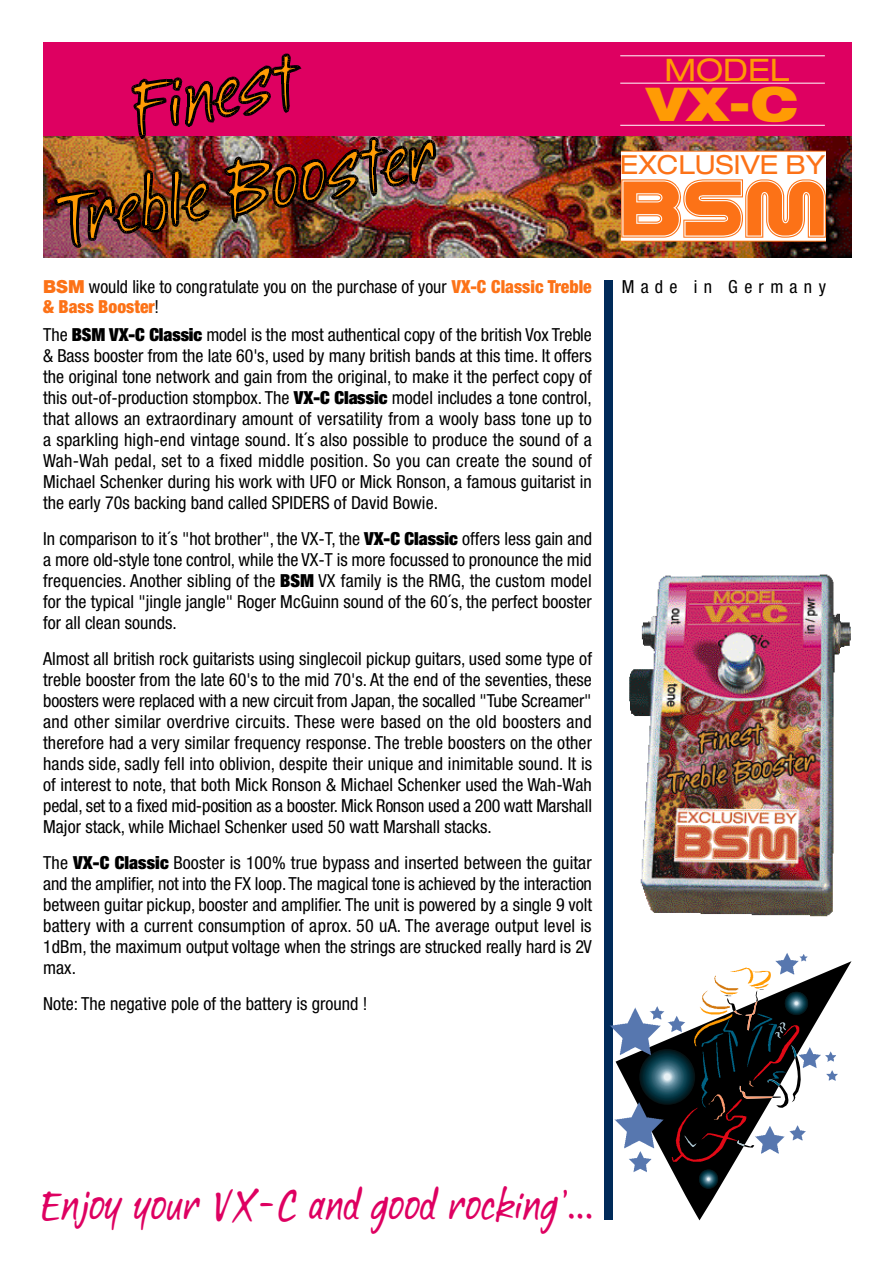
<style>
.page{position:relative;width:893px;height:1263px;background:#fff}
.page>*{position:absolute;margin:0;border:0;box-sizing:border-box;transform-origin:0 0}
.t1{font:88.2px "Roland TR808";color:#fc7217}
.t2{font:900 expanded 46.65px "Helvetica Neue";color:#ff9b04}
.t3{font:45px "Aspire";color:#de0061}
.t4{font:expanded 31.05px "Helvetica Neue";color:#ff9b04}
.t5{font:expanded 26.25px "Helvetica Neue";color:#fc7217}
.t6{font:condensed 18px/21px "Helvetica Neue";color:#000;text-align:justify}
.t7{font:condensed 18px "Helvetica Neue";letter-spacing:.355em;color:#000}
.s1{font-weight:900;font-stretch:normal;color:#fc7217}
.s2{font-weight:900;color:#fc7217}
.s3{font-weight:900;font-stretch:expanded}
</style>
<div class="page">
<div style="left:43px;top:42px;width:808px;height:97px;background:#de0061"></div>
<hr style="left:620px;top:55px;width:204px;height:1px;background:#fff">
<hr style="left:620px;top:83px;width:204px;height:1px;background:#fff">
<hr style="left:620px;top:125px;width:204px;height:1px;background:#fff">
<img style="left:43px;top:137px;width:808px;height:120px">
<div style="left:603px;top:280px;width:9px;height:940px;background:#002a59"></div>
<div style="left:621px;top:151px;width:204px;height:90px;background:#fff"></div>
<hr style="left:621px;top:151px;width:204px;height:1px;background:#fc7217">
<hr style="left:621px;top:241px;width:204px;height:1px;background:#fc7217">
<img style="left:54px;top:54px;width:382px;height:194px">
<img style="left:629px;top:575px;width:221px;height:341px">
<svg style="left:682px;top:961px;width:169px;height:259px"></svg>
<svg style="left:610px;top:953px;width:227px;height:236px"></svg>
<p class="t6" style="left:43px;top:278px;width:550px;line-height:19.8px"><span class="s1">BSM</span> would like to congratulate you on the purchase of your <span class="s2">VX-C Classic Treble &amp; Bass Booster</span>!</p>
<p class="t6" style="left:43px;top:326px;width:550px">The <span class="s3">BSM VX-C Classic</span> model is the most authentical copy of the british Vox Treble &amp; Bass booster from the late 60's, used by many british bands at this time. It offers the original tone network and gain from the original, to make it the perfect copy of this out-of-production stompbox. The <span class="s3">VX-C Classic</span> model includes a tone control, that allows an extraordinary amount of versatility from a wooly bass tone up to a sparkling high-end vintage sound. It´s also possible to produce the sound of a Wah-Wah pedal, set to a fixed middle position. So you can create the sound of Michael Schenker during his work with UFO or Mick Ronson, a famous guitarist in the early 70s backing band called SPIDERS of David Bowie.</p>
<p class="t6" style="left:43px;top:530px;width:550px">In comparison to it´s "hot brother", the VX-T, the <span class="s3">VX-C Classic</span> offers less gain and a more old-style tone control, while the VX-T is more focussed to pronounce the mid frequencies. Another sibling of the <span class="s3">BSM</span> VX family is the RMG, the custom model for the typical "jingle jangle" Roger McGuinn sound of the 60´s, the perfect booster for all clean sounds.</p>
<p class="t6" style="left:43px;top:650px;width:550px">Almost all british rock guitarists using singlecoil pickup guitars, used some type of treble booster from the late 60's to the mid 70's. At the end of the seventies, these boosters were replaced with a new circuit from Japan, the socalled "Tube Screamer" and other similar overdrive circuits. These were based on the old boosters and therefore had a very similar frequency response. The treble boosters on the other hands side, sadly fell into oblivion, despite their unique and inimitable sound. It is of interest to note, that both Mick Ronson &amp; Michael Schenker used the Wah-Wah pedal, set to a fixed mid-position as a booster. Mick Ronson used a 200 watt Marshall Major stack, while Michael Schenker used 50 watt Marshall stacks.</p>
<p class="t6" style="left:43px;top:854px;width:550px">The <span class="s3">VX-C Classic</span> Booster is 100% true bypass and inserted between the guitar and the amplifier, not into the FX loop.The magical tone is achieved by the interaction between guitar pickup, booster and amplifier. The unit is powered by a single 9 volt battery with a current consumption of aprox. 50 uA. The average output level is 1dBm, the maximum output voltage when the strings are strucked really hard is 2V max.</p>
<p class="t6" style="left:43px;top:995px;width:326px">Note: The negative pole of the battery is ground !</p>
<h3 class="t4" style="left:664px;top:51px;width:126px">MODEL</h3>
<h2 class="t2" style="left:647px;top:73px;width:153px">VX-C</h2>
<h3 class="t5" style="left:620px;top:149px;width:206px">EXCLUSIVE BY</h3>
<h1 class="t1" style="left:621px;top:141px;width:209px">BSM</h1>
<p class="t7" style="left:621px;top:280px;width:206px">Made in Germany</p>
<h3 class="t3" style="left:41px;top:1187px;width:554px">Enjoy your VX-C and good rocking’...</h3>
</div>
